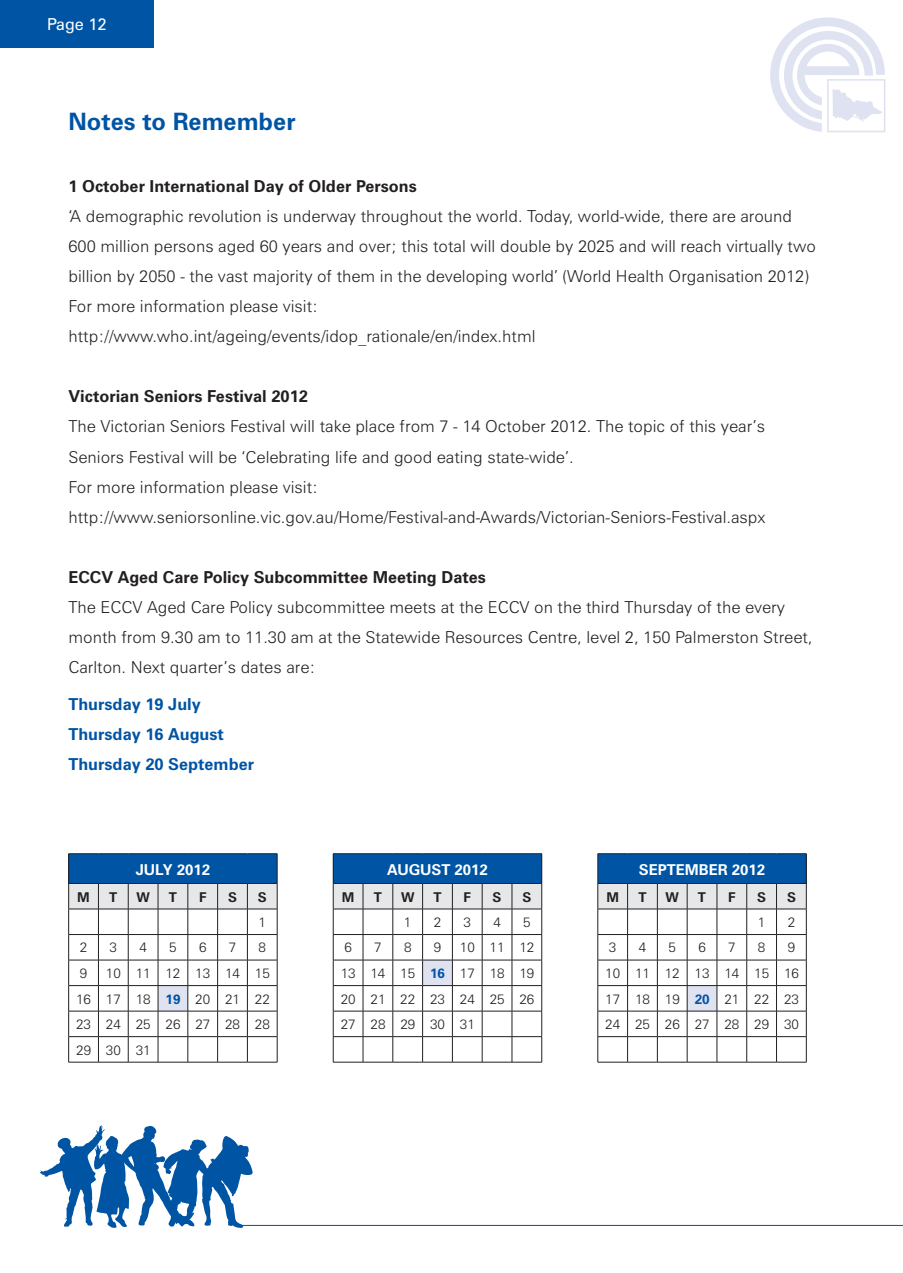
<style>
.page{position:relative;width:903px;height:1273px;background:#fff}
.page>*{position:absolute;margin:0;border:0;box-sizing:border-box;transform-origin:0 0}
.t1{font:700 24px "Zurich BT";color:#0054a4}
.t2{font:300 16.5px/30px "Zurich BT";color:#231f20}
.t3{font:700 16.5px "Zurich BT";color:#231f20}
.t4{font:700 16.5px/30px "Zurich BT";color:#0054a4}
.t5{font:16.5px "Zurich BT";color:#fff}
.t6{font:700 15px "Zurich BT";color:#fff}
.t7{font:300 13.5px/25.5px "Zurich BT";color:#231f20;text-align:justify}
.t8{font:700 13.5px "Zurich BT";color:#231f20}
.s1{font-weight:700;color:#0054a4}
</style>
<div class="page">
<div style="left:69px;top:853px;width:208px;height:30px;background:#0054a4"></div>
<hr style="left:68px;top:853px;width:30px;height:1px;background:#231f20">
<hr style="left:68px;top:853px;width:1px;height:30px;background:#231f20">
<hr style="left:98px;top:853px;width:30px;height:1px;background:#231f20">
<hr style="left:128px;top:853px;width:60px;height:1px;background:#231f20">
<hr style="left:188px;top:853px;width:59px;height:1px;background:#231f20">
<hr style="left:247px;top:853px;width:30px;height:1px;background:#231f20">
<hr style="left:277px;top:853px;width:1px;height:30px;background:#231f20">
<svg style="left:68px;top:883px;width:210px;height:179px"></svg>
<div style="left:333px;top:853px;width:208px;height:30px;background:#0054a4"></div>
<hr style="left:333px;top:853px;width:30px;height:1px;background:#231f20">
<hr style="left:333px;top:853px;width:1px;height:30px;background:#231f20">
<svg style="left:363px;top:853px;width:29px;height:1px"></svg>
<hr style="left:392px;top:853px;width:30px;height:1px;background:#231f20">
<hr style="left:422px;top:853px;width:60px;height:1px;background:#231f20">
<hr style="left:482px;top:853px;width:30px;height:1px;background:#231f20">
<svg style="left:512px;top:853px;width:29px;height:1px"></svg>
<hr style="left:541px;top:853px;width:1px;height:30px;background:#231f20">
<svg style="left:333px;top:883px;width:209px;height:179px"></svg>
<hr style="left:452px;top:1061px;width:30px;height:1px;background:#231f20">
<div style="left:597px;top:853px;width:209px;height:30px;background:#0054a4"></div>
<hr style="left:597px;top:853px;width:30px;height:1px;background:#231f20">
<hr style="left:597px;top:853px;width:1px;height:30px;background:#231f20">
<hr style="left:627px;top:853px;width:89px;height:1px;background:#231f20">
<hr style="left:716px;top:853px;width:30px;height:1px;background:#231f20">
<hr style="left:746px;top:853px;width:30px;height:1px;background:#231f20">
<hr style="left:776px;top:853px;width:30px;height:1px;background:#231f20">
<hr style="left:805px;top:853px;width:1px;height:30px;background:#231f20">
<svg style="left:597px;top:883px;width:209px;height:179px"></svg>
<hr style="left:716px;top:1061px;width:30px;height:1px;background:#231f20">
<hr style="left:235px;top:1224px;width:667px;height:1px;background:#0054a4">
<svg style="left:39px;top:1125px;width:213px;height:102px"></svg>
<div style="left:0;top:0;width:154px;height:47px;background:#0054a4"></div>
<svg style="left:770px;top:17px;width:115px;height:115px"></svg>
<p class="t5" style="left:47px;top:15px;width:61px">Page 12</p>
<h1 class="t1" style="left:68px;top:113px;width:228px">Notes to Remember</h1>
<p class="t3" style="left:68px;top:180px;width:350px">1 October International Day of Older Persons</p>
<p class="t2" style="left:68px;top:203px;width:748px">‘A demographic revolution is underway throughout the world. Today, world-wide, there are around 600 million persons aged 60 years and over; this total will double by 2025 and will reach virtually two billion by 2050 - the vast majority of them in the developing world’ (World Health Organisation 2012)<br>For more information please visit:<br>http://www.who.int/ageing/events/idop_rationale/en/index.html</p>
<p class="t3" style="left:68px;top:390px;width:241px">Victorian Seniors Festival 2012</p>
<p class="t2" style="left:68px;top:413px;width:698px">The Victorian Seniors Festival will take place from 7 - 14 October 2012. The topic of this year’s Seniors Festival will be ‘Celebrating life and good eating state-wide’.<br>For more information please visit: http://www.seniorsonline.vic.gov.au/Home/Festival-and-Awards/Victorian-Seniors-Festival.aspx</p>
<p class="t3" style="left:68px;top:570px;width:419px">ECCV Aged Care Policy Subcommittee Meeting Dates</p>
<p class="t2" style="left:68px;top:593px;width:745px">The ECCV Aged Care Policy subcommittee meets at the ECCV on the third Thursday of the every month from 9.30 am to 11.30 am at the Statewide Resources Centre, level 2, 150 Palmerston Street,<br>Carlton. Next quarter’s dates are:</p>
<p class="t4" style="left:68px;top:691px;width:187px">Thursday 19 July<br>Thursday 16 August<br>Thursday 20 September</p>
<p class="t6" style="left:136px;top:863px;width:76px">JULY 2012</p>
<p class="t8" style="left:77px;top:891px;width:14px">M</p>
<p class="t8" style="left:109px;top:891px;width:10px">T</p>
<p class="t8" style="left:136px;top:891px;width:15px">W</p>
<p class="t8" style="left:169px;top:891px;width:10px">T</p>
<p class="t8" style="left:199px;top:891px;width:9px">F</p>
<p class="t8" style="left:228px;top:891px;width:10px">S</p>
<p class="t8" style="left:258px;top:891px;width:10px">S</p>
<p class="t7" style="left:258px;top:910px;width:9px">1</p>
<p class="t7" style="left:80px;top:936px;width:9px">2</p>
<p class="t7" style="left:110px;top:936px;width:9px">3</p>
<p class="t7" style="left:139px;top:936px;width:9px">4</p>
<p class="t7" style="left:169px;top:936px;width:9px">5</p>
<p class="t7" style="left:199px;top:936px;width:9px">6</p>
<p class="t7" style="left:229px;top:936px;width:9px">7</p>
<p class="t7" style="left:258px;top:936px;width:9px">8</p>
<p class="t7" style="left:80px;top:961px;width:9px">9</p>
<p class="t7" style="left:76px;top:961px;width:195px;text-indent:30px">10 11 12 13 14 15<br>16 17 18 <span class="s1">19</span> 20 21 22<br>23 24 25 26 27 28 28<br>29 30 31</p>
<p class="t6" style="left:387px;top:863px;width:102px">AUGUST 2012</p>
<p class="t8" style="left:342px;top:891px;width:14px">M</p>
<p class="t8" style="left:374px;top:891px;width:10px">T</p>
<p class="t8" style="left:401px;top:891px;width:15px">W</p>
<p class="t8" style="left:433px;top:891px;width:10px">T</p>
<p class="t8" style="left:463px;top:891px;width:9px">F</p>
<p class="t8" style="left:492px;top:891px;width:10px">S</p>
<p class="t8" style="left:522px;top:891px;width:10px">S</p>
<p class="t7" style="left:404px;top:910px;width:9px">1</p>
<p class="t7" style="left:433px;top:910px;width:9px">2</p>
<p class="t7" style="left:463px;top:910px;width:9px">3</p>
<p class="t7" style="left:493px;top:910px;width:9px">4</p>
<p class="t7" style="left:523px;top:910px;width:9px">5</p>
<p class="t7" style="left:344px;top:936px;width:9px">6</p>
<p class="t7" style="left:374px;top:936px;width:9px">7</p>
<p class="t7" style="left:404px;top:936px;width:9px">8</p>
<p class="t7" style="left:433px;top:936px;width:9px">9</p>
<p class="t7" style="left:340px;top:936px;width:195px;text-indent:119px">10 11 12<br>13 14 15 <span class="s1">16</span> 17 18 19<br>20 21 22 23 24 25 26<br>27 28 29 30 31</p>
<p class="t6" style="left:638px;top:863px;width:128px">SEPTEMBER 2012</p>
<p class="t8" style="left:606px;top:891px;width:14px">M</p>
<p class="t8" style="left:638px;top:891px;width:10px">T</p>
<p class="t8" style="left:665px;top:891px;width:15px">W</p>
<p class="t8" style="left:697px;top:891px;width:10px">T</p>
<p class="t8" style="left:727px;top:891px;width:9px">F</p>
<p class="t8" style="left:757px;top:891px;width:10px">S</p>
<p class="t8" style="left:786px;top:891px;width:10px">S</p>
<p class="t7" style="left:757px;top:910px;width:9px">1</p>
<p class="t7" style="left:787px;top:910px;width:9px">2</p>
<p class="t7" style="left:608px;top:936px;width:9px">3</p>
<p class="t7" style="left:638px;top:936px;width:9px">4</p>
<p class="t7" style="left:668px;top:936px;width:9px">5</p>
<p class="t7" style="left:698px;top:936px;width:9px">6</p>
<p class="t7" style="left:728px;top:936px;width:9px">7</p>
<p class="t7" style="left:757px;top:936px;width:9px">8</p>
<p class="t7" style="left:605px;top:936px;width:195px;text-align:left;text-indent:182px">9<br>10 11 12 13 14 15 16<br>17 18 19 <span class="s1">20</span> 21 22 23<br>24 25 26 27 28 29 30</p>
</div>
